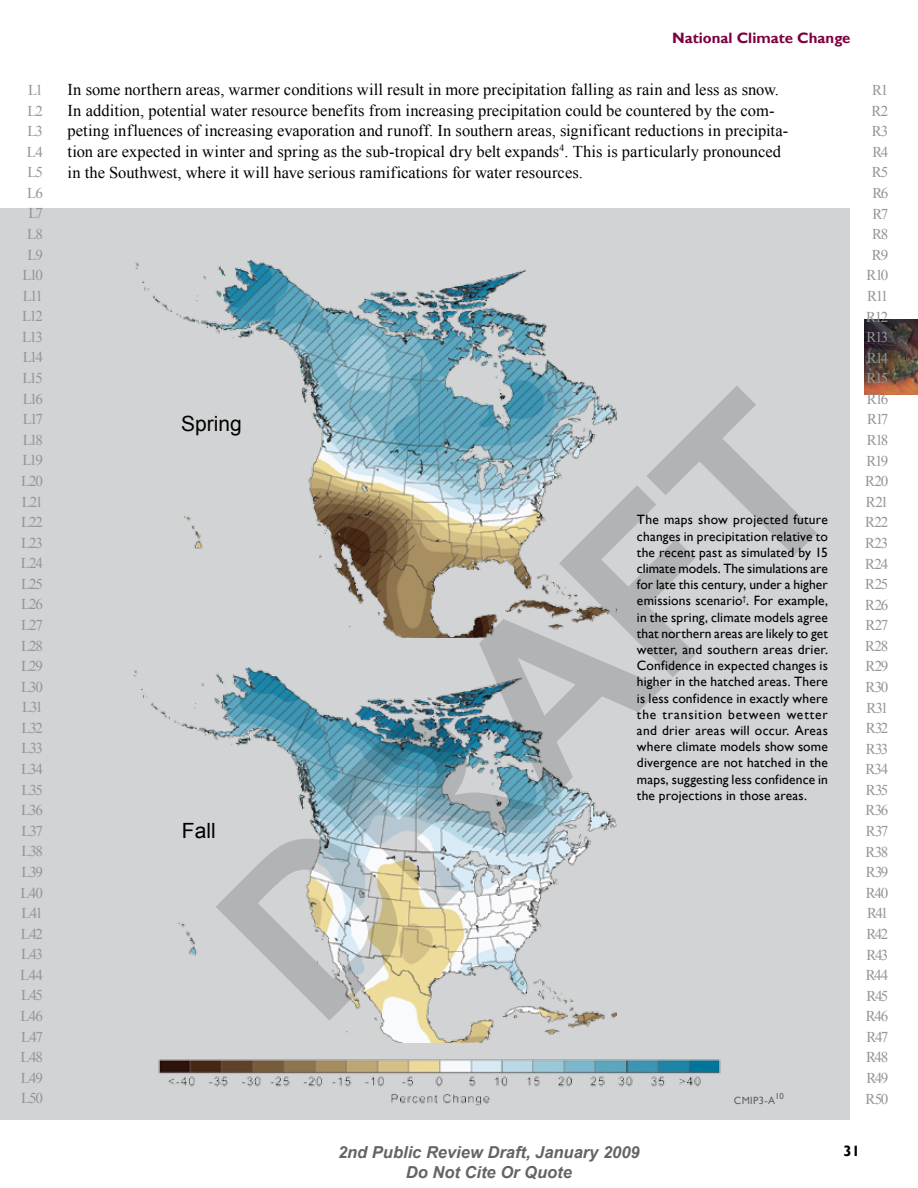
<style>
.page{position:relative;width:918px;height:1188px;background:#fff}
.page>*{position:absolute;margin:0;border:0;box-sizing:border-box;transform-origin:0 0}
.t1{font:21px "Arial";color:#000}
.t2{font:16.5px/20.5px "Times New Roman";color:#000}
.t3{font:italic 700 16.5px/19.5px "Arial";color:#636467;text-align:center}
.t4{font:15px/20.5px "Times New Roman";letter-spacing:-.09em;color:#939598;text-align:center}
.t5{font:700 15px "Gill Sans";color:#7d0040}
.t6{font:700 15px "Gill Sans";color:#000}
.t7{font:13.5px/16.2px "Gill Sans";letter-spacing:.01em;color:#000;text-align:justify}
.t8{font:10.5px "Gill Sans";letter-spacing:.035em;color:#636467}
.t9{font:8.7px "Gill Sans";color:#636467}
</style>
<div class="page">
<img style="left:865px;top:319px;width:53px;height:76px">
<div style="left:0;top:208px;width:850px;height:912px;background:#d1d3d4"></div>
<img style="left:135px;top:260px;width:450px;height:289px">
<img style="left:133px;top:670px;width:462px;height:373px">
<img style="left:158px;top:1059px;width:563px;height:46px">
<svg style="left:216px;top:385px;width:601px;height:636px"></svg>
<p class="t4" style="left:20px;top:79px;width:24px">L1<br>L2<br>L3<br>L4<br>L5<br>L6<br>L7<br>L8<br>L9<br>L10<br>L11<br>L12<br>L13<br>L14<br>L15<br>L16<br>L17<br>L18<br>L19<br>L20<br>L21<br>L22<br>L23<br>L24<br>L25<br>L26<br>L27<br>L28<br>L29<br>L30<br>L31<br>L32<br>L33<br>L34<br>L35<br>L36<br>L37<br>L38<br>L39<br>L40<br>L41<br>L42<br>L43<br>L44<br>L45<br>L46<br>L47<br>L48<br>L49<br>L50</p>
<p class="t5" style="left:672px;top:29px;width:180px">National Climate Change</p>
<p class="t2" style="left:67px;top:79px;width:722px">In some northern areas, warmer conditions will result in more precipitation falling as rain and less as snow.<br>In addition, potential water resource benefits from increasing precipitation could be countered by the com&shy;peting influences of increasing evaporation and runoff. In southern areas, significant reductions in precipita&shy;tion are expected in winter and spring as the sub-tropical dry belt expands<sup>4</sup>. This is particularly pronounced in the Southwest, where it will have serious ramifications for water resources.</p>
<h1 class="t1" style="left:181px;top:410px;width:62px">Spring</h1>
<h1 class="t1" style="left:182px;top:817px;width:35px">Fall</h1>
<p class="t7" style="left:637px;top:512px;width:193px">The maps show projected future changes in precipitation relative to the recent past as simulated by 15 climate models. The simulations are for late this century, under a higher emissions scenario<sup>†</sup>. For example, in the spring, climate models agree that northern areas are likely to get wetter, and southern areas drier.<br>Confidence in expected changes is higher in the hatched areas. There is less confidence in exactly where the transition between wetter and drier areas will occur. Areas where climate models show some divergence are not hatched in the maps, suggesting less confidence in the projections in those areas.</p>
<p class="t9" style="left:775px;top:1091px;width:10px">10</p>
<p class="t8" style="left:734px;top:1094px;width:43px">CMIP3-A</p>
<p class="t4" style="left:865px;top:80px;width:25px">R1<br>R2<br>R3<br>R4<br>R5<br>R6<br>R7<br>R8<br>R9<br>R10<br>R11<br>R12<br>R13<br>R14<br>R15<br>R16<br>R17<br>R18<br>R19<br>R20<br>R21<br>R22<br>R23<br>R24<br>R25<br>R26<br>R27<br>R28<br>R29<br>R30<br>R31<br>R32<br>R33<br>R34<br>R35<br>R36<br>R37<br>R38<br>R39<br>R40<br>R41<br>R42<br>R43<br>R44<br>R45<br>R46<br>R47<br>R48<br>R49<br>R50</p>
<p class="t3" style="left:338px;top:1143px;width:303px">2nd Public Review Draft, January 2009<br>Do Not Cite Or Quote</p>
<p class="t6" style="left:843px;top:1142px;width:18px">31</p>
</div>
